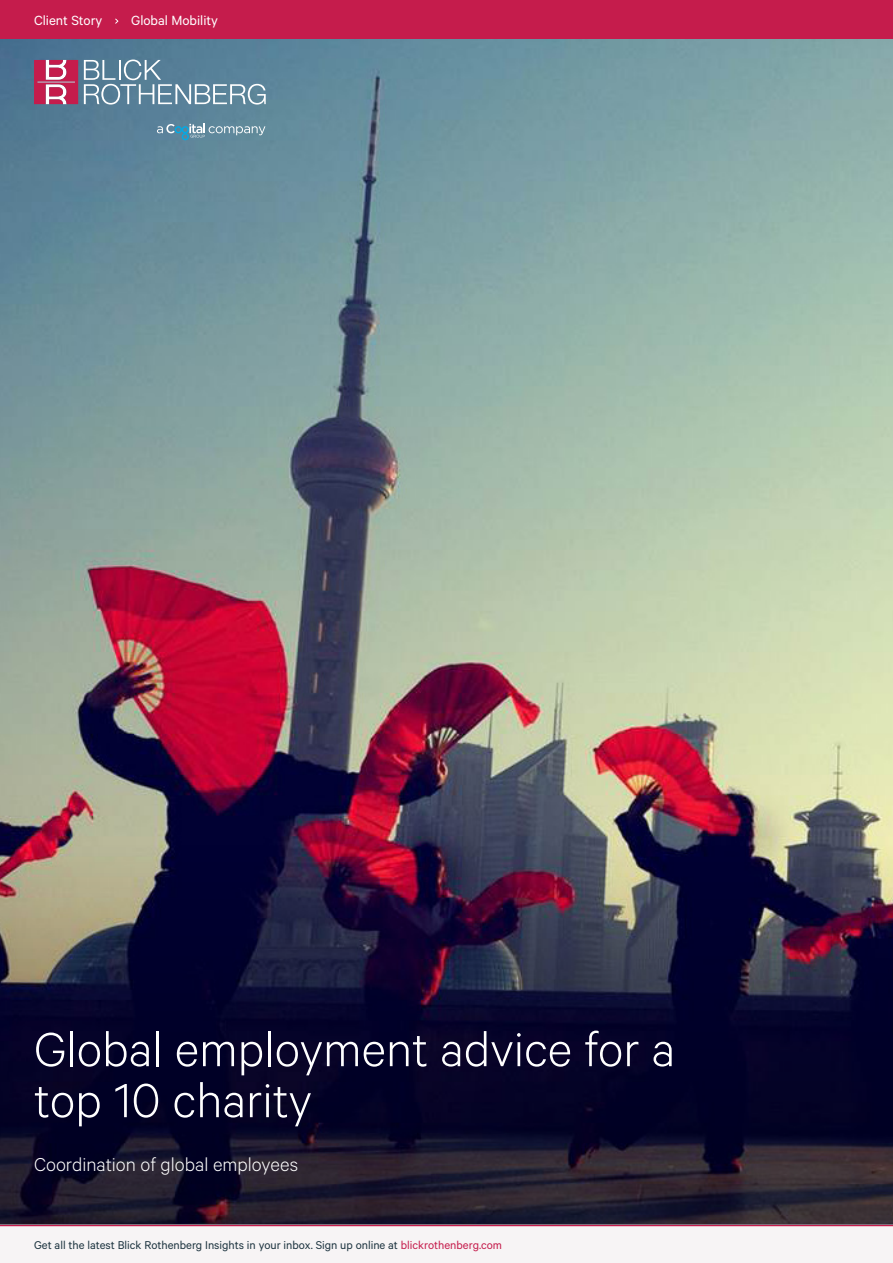
<style>
.page{position:relative;width:893px;height:1263px;background:#fff}
.page>*{position:absolute;margin:0;border:0;box-sizing:border-box;transform-origin:0 0}
.Case_Study_Header{font:300 54px/51px "Calibre";color:#fff}
.Kicker{font:300 21px "Calibre";color:#fff}
.Running_Header{font:15px "Calibre";color:#fff}
.Footer_Tag{font:12.75px "Calibre";color:#1c333f}
.s1{color:#c51c4c}
</style>
<div class="page">
<img style="left:0;top:38px;width:893px;height:798px">
<div style="left:0;top:0;width:893px;height:38px;background:#c51c4c"></div>
<svg style="left:115px;top:19px;width:3px;height:5px"></svg>
<div style="left:0;top:1225px;width:893px;height:38px;background:#f7f4f5"></div>
<svg style="left:34px;top:60px;width:44px;height:44px"></svg>
<svg style="left:84px;top:60px;width:182px;height:45px;background:#7395a8"></svg>
<svg style="left:157px;top:124px;width:108px;height:16px;background:#739bad"></svg>
<hr style="left:0;top:1225px;width:893px;height:1px;background:#c51c4c">
<svg style="left:0;top:836px;width:893px;height:389px;background:#221b37"></svg>
<p class="Running_Header" style="left:34px;top:11px;width:70px">Client Story</p>
<p class="Running_Header" style="left:131px;top:11px;width:88px">Global Mobility</p>
<p class="Case_Study_Header" style="left:34px;top:1021px;width:643px">Global employment advice for a top 10 charity</p>
<p class="Kicker" style="left:34px;top:1152px;width:266px">Coordination of global employees</p>
<p class="Footer_Tag" style="left:34px;top:1238px;width:469px">Get all the latest Blick Rothenberg Insights in your inbox. Sign up online at <span class="s1">blickrothenberg.com</span></p>
</div>
